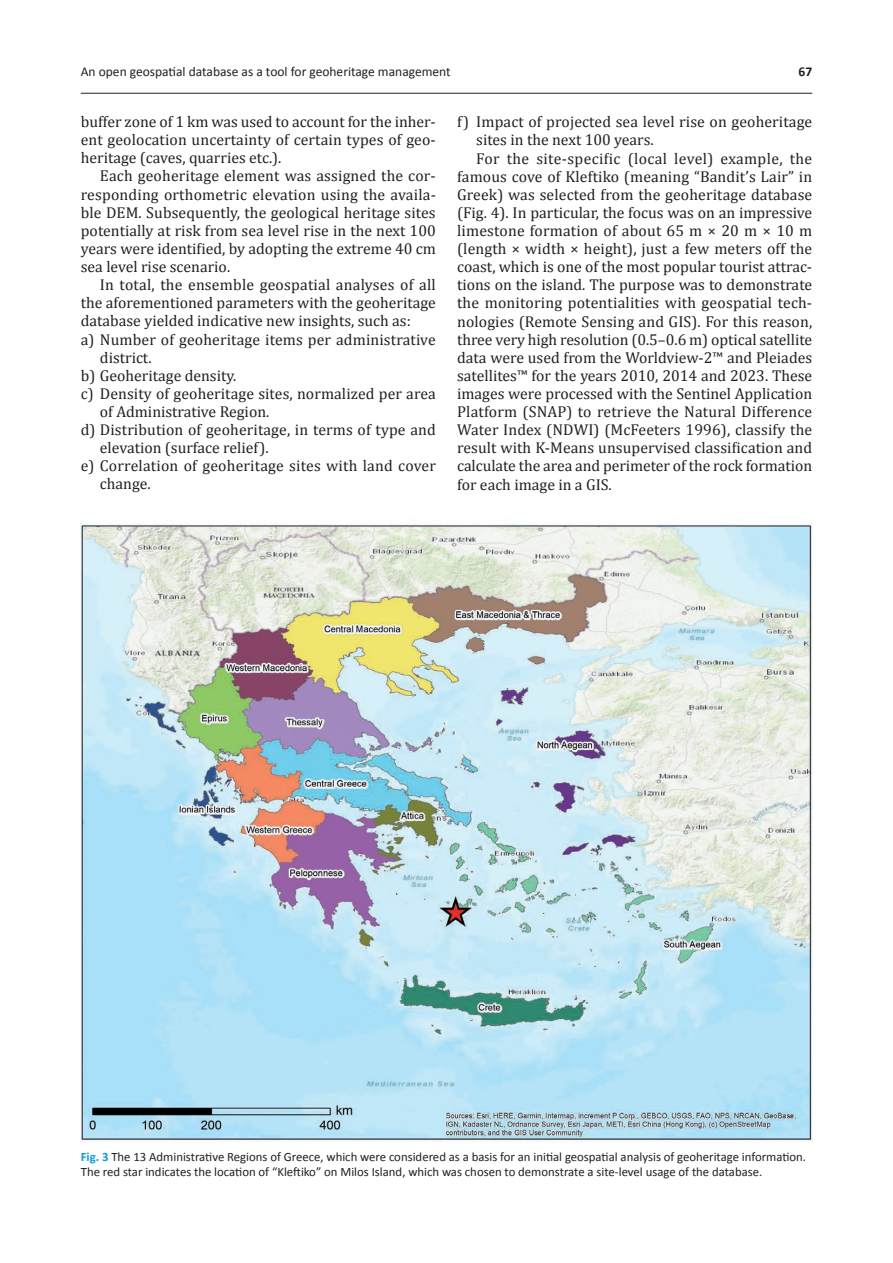
<style>
.page{position:relative;width:893px;height:1263px;background:#fff}
.page>*{position:absolute;margin:0;border:0;box-sizing:border-box;transform-origin:0 0}
.t1{font:15.75px/18.1px "Cambria";color:#231f20;text-align:justify}
.t2{font:15.75px "Cambria";letter-spacing:.02em;color:#231f20}
.t3{font:13.5px "Calibri";color:#231f20}
.t4{font:700 13.5px "Calibri";color:#231f20}
.t5{font:12.75px/15px "Calibri";color:#231f20}
.s1{font-weight:700;color:#109cd9}
</style>
<div class="page">
<hr style="left:81px;top:93px;width:731px;height:1px;background:#231f20">
<img style="left:81px;top:523px;width:731px;height:619px">
<p class="t3" style="left:81px;top:63px;width:371px">An open geospatial database as a tool for geoheritage management</p>
<p class="t4" style="left:798px;top:63px;width:15px">67</p>
<p class="t1" style="left:81px;top:113px;width:357px">buffer zone of 1 km was used to account for the inher&shy;ent geolocation uncertainty of certain types of geo&shy;heritage (caves, quarries etc.).</p>
<p class="t1" style="left:81px;top:167px;width:357px;text-indent:19px">Each geoheritage element was assigned the cor&shy;responding orthometric elevation using the availa&shy;ble DEM. Subsequently, the geological heritage sites potentially at risk from sea level rise in the next 100 years were identified, by adopting the extreme 40 cm sea level rise scenario.</p>
<p class="t1" style="left:100px;top:276px;width:337px">In total, the ensemble geospatial analyses of all</p>
<p class="t1" style="left:81px;top:294px;width:357px">the aforementioned parameters with the geoheritage</p>
<p class="t1" style="left:81px;top:312px;width:332px">database yielded indicative new insights, such as:</p>
<p class="t1" style="left:81px;top:330px;width:356px">a) Number of geoheritage items per administrative</p>
<p class="t1" style="left:100px;top:348px;width:53px">district.</p>
<p class="t1" style="left:81px;top:366px;width:157px">b) Geoheritage density.</p>
<p class="t1" style="left:81px;top:384px;width:357px">c) Density of geoheritage sites, normalized per area</p>
<p class="t1" style="left:100px;top:402px;width:171px">of Administrative Region.</p>
<p class="t1" style="left:81px;top:421px;width:357px">d) Distribution of geoheritage, in terms of type and</p>
<p class="t1" style="left:100px;top:439px;width:170px">elevation (surface relief).</p>
<p class="t1" style="left:81px;top:457px;width:357px">e) Correlation of geoheritage sites with land cover</p>
<p class="t1" style="left:100px;top:475px;width:52px">change.</p>
<p class="t1" style="left:457px;top:113px;width:357px">f) Impact of projected sea level rise on geoheritage</p>
<p class="t1" style="left:476px;top:131px;width:179px">sites in the next 100 years.</p>
<p class="t2" style="left:476px;top:149px;width:337px">For the site-specific (local level) example, the</p>
<p class="t1" style="left:457px;top:167px;width:357px">famous cove of Kleftiko (meaning “Bandit’s Lair” in</p>
<p class="t1" style="left:457px;top:185px;width:357px">Greek) was selected from the geoheritage database</p>
<p class="t1" style="left:457px;top:203px;width:357px">(Fig. 4). In particular, the focus was on an impressive</p>
<p class="t1" style="left:457px;top:221px;width:357px">limestone formation of about 65 m × 20 m × 10 m</p>
<p class="t1" style="left:457px;top:240px;width:357px">(length × width × height), just a few meters off the</p>
<p class="t1" style="left:457px;top:258px;width:357px">coast, which is one of the most popular tourist attrac-</p>
<p class="t1" style="left:457px;top:276px;width:357px">tions on the island. The purpose was to demonstrate</p>
<p class="t1" style="left:457px;top:294px;width:357px">the monitoring potentialities with geospatial tech-</p>
<p class="t1" style="left:457px;top:312px;width:357px">nologies (Remote Sensing and GIS). For this reason,</p>
<p class="t1" style="left:457px;top:330px;width:357px">three very high resolution (0.5–0.6 m) optical satellite</p>
<p class="t1" style="left:457px;top:348px;width:357px">data were used from the Worldview-2™ and Pleiades</p>
<p class="t1" style="left:457px;top:366px;width:357px">satellites™ for the years 2010, 2014 and 2023. These</p>
<p class="t1" style="left:457px;top:384px;width:357px">images were processed with the Sentinel Application</p>
<p class="t1" style="left:457px;top:403px;width:357px">Platform (SNAP) to retrieve the Natural Difference</p>
<p class="t1" style="left:457px;top:421px;width:357px">Water Index (NDWI) (McFeeters 1996), classify the</p>
<p class="t1" style="left:457px;top:439px;width:357px">result with K-Means unsupervised classification and</p>
<p class="t1" style="left:457px;top:457px;width:357px">calculate the area and perimeter of the rock formation</p>
<p class="t1" style="left:457px;top:475px;width:156px">for each image in a GIS.</p>
<p class="t5" style="left:81px;top:1149px;width:727px"><span class="s1">Fig. 3</span> The 13 Administrative Regions of Greece, which were considered as a basis for an initial geospatial analysis of geoheritage information.<br>The red star indicates the location of “Kleftiko” on Milos Island, which was chosen to demonstrate a site-level usage of the database.</p>
</div>
